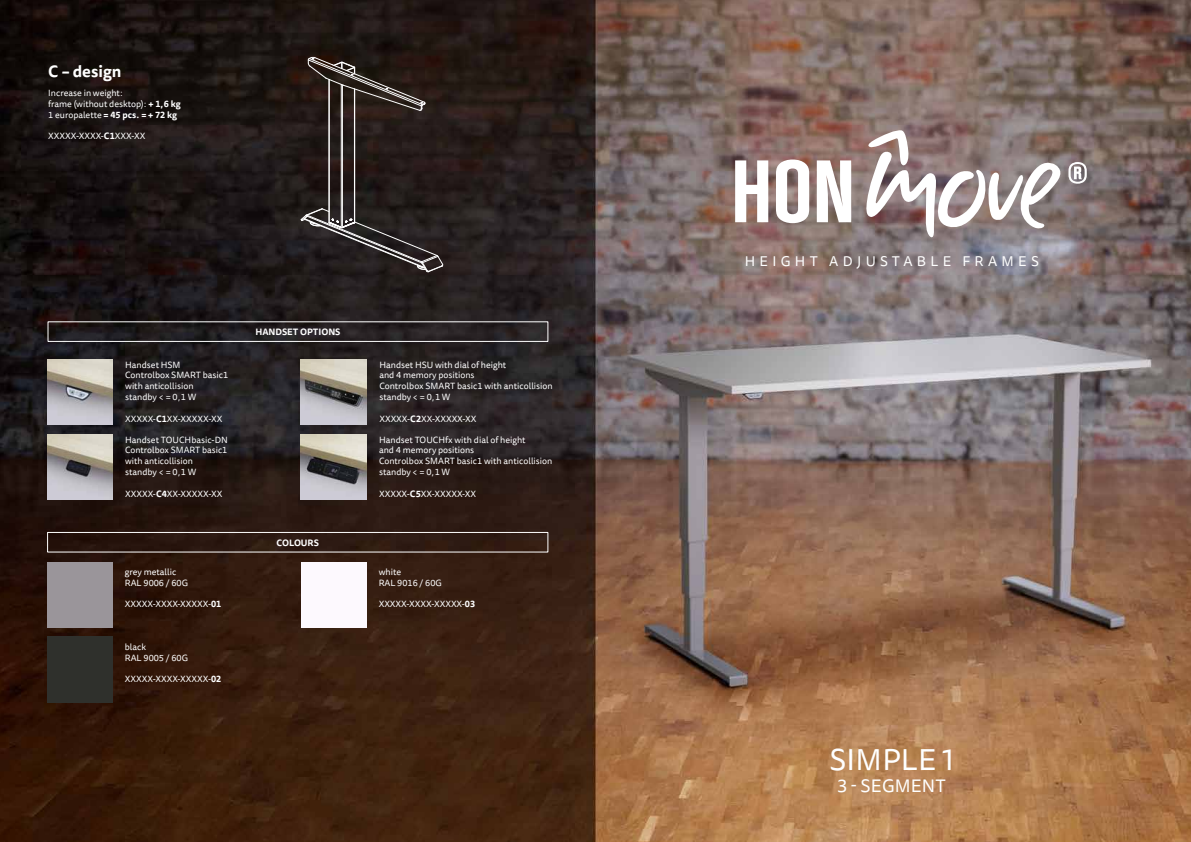
<style>
.page{position:relative;width:1191px;height:842px;background:#fff}
.page>*{position:absolute;margin:0;border:0;box-sizing:border-box;transform-origin:0 0}
.t1{font:30px "Tisa Sans Pro";letter-spacing:.01em;color:#fff}
.t2{font:18px "Tisa Sans Pro";letter-spacing:.01em;color:#fff}
.t3{font:700 16px "Tisa Sans Pro";color:#fff}
.t4{font:14px "Tisa Sans Pro";letter-spacing:.31em;color:#fff}
.t5{font:9px/10.8px "Tisa Sans Pro";color:#fff}
.t6{font:700 9px "Tisa Sans Pro";color:#fff}
.s1{font-weight:700}
</style>
<div class="page">
<img style="left:0;top:0;width:1191px;height:842px">
<svg style="left:735px;top:160px;width:33px;height:62px"></svg>
<svg style="left:776px;top:159px;width:33px;height:64px"></svg>
<svg style="left:817px;top:160px;width:34px;height:62px"></svg>
<svg style="left:861px;top:129px;width:225px;height:110px"></svg>
<hr style="left:341px;top:84px;width:1px;height:144px;background:#fff">
<hr style="left:342px;top:85px;width:1px;height:143px;background:#fff">
<hr style="left:329px;top:79px;width:1px;height:144px;background:#fff">
<hr style="left:354px;top:89px;width:1px;height:134px;background:#fff">
<svg style="left:301px;top:208px;width:142px;height:64px;background:#383232"></svg>
<svg style="left:308px;top:57px;width:118px;height:54px;background:#3d322d"></svg>
<div style="left:47px;top:562px;width:66px;height:65px;background:#9a959a"></div>
<div style="left:47px;top:637px;width:66px;height:65px;background:#2f302c"></div>
<img style="left:301px;top:562px;width:65px;height:65px">
<div style="left:48px;top:322px;width:500px;height:20px;border:1px solid #fff"></div>
<div style="left:47px;top:532px;width:501px;height:20px;border:1px solid #fff"></div>
<img style="left:48px;top:359px;width:65px;height:65px">
<img style="left:48px;top:434px;width:65px;height:65px">
<img style="left:301px;top:434px;width:65px;height:65px">
<img style="left:301px;top:359px;width:65px;height:65px">
<h3 class="t3" style="left:48px;top:59px;width:75px">C – design</h3>
<p class="t5" style="left:48px;top:88px;width:134px">Increase in weight:<br>frame (without desktop): <span class="s1">+ 1,6 kg<br></span>1 europalette <span class="s1">= 45 pcs. = + 72 kg</span></p>
<p class="t5" style="left:48px;top:131px;width:99px">XXXXX-XXXX-<span class="s1">C1</span>XXX-XX</p>
<p class="t5" style="left:125px;top:359px;width:105px">Handset HSM<br>Controlbox SMART basic1 with anticollision<br>standby &lt; = 0,1 W</p>
<p class="t5" style="left:125px;top:413px;width:99px">XXXXX-<span class="s1">C1</span>XX-XXXXX-XX</p>
<p class="t5" style="left:125px;top:434px;width:104px">Handset TOUCHbasic-DN<br>Controlbox SMART basic1 with anticollision<br>standby &lt; = 0,1 W</p>
<p class="t5" style="left:125px;top:488px;width:99px">XXXXX-<span class="s1">C4</span>XX-XXXXX-XX</p>
<p class="t5" style="left:125px;top:567px;width:65px">grey metallic<br>RAL 9006 / 60G</p>
<p class="t5" style="left:125px;top:599px;width:98px">XXXXX-XXXX-XXXXX-<span class="s1">01</span></p>
<p class="t5" style="left:125px;top:642px;width:65px">black<br>RAL 9005 / 60G</p>
<p class="t5" style="left:125px;top:674px;width:98px">XXXXX-XXXX-XXXXX-<span class="s1">02</span></p>
<p class="t6" style="left:255px;top:325px;width:87px">HANDSET OPTIONS</p>
<p class="t6" style="left:276px;top:536px;width:44px">COLOURS</p>
<p class="t5" style="left:379px;top:359px;width:175px">Handset HSU with dial of height<br>and 4 memory positions<br>Controlbox SMART basic1 with anticollision standby &lt; = 0,1 W</p>
<p class="t5" style="left:379px;top:413px;width:99px">XXXXX-<span class="s1">C2</span>XX-XXXXX-XX</p>
<p class="t5" style="left:379px;top:434px;width:175px">Handset TOUCHfx with dial of height<br>and 4 memory positions<br>Controlbox SMART basic1 with anticollision standby &lt; = 0,1 W</p>
<p class="t5" style="left:379px;top:488px;width:99px">XXXXX-<span class="s1">C5</span>XX-XXXXX-XX</p>
<p class="t5" style="left:379px;top:567px;width:65px">white<br>RAL 9016 / 60G</p>
<p class="t5" style="left:379px;top:599px;width:98px">XXXXX-XXXX-XXXXX-<span class="s1">03</span></p>
<h3 class="t4" style="left:744px;top:252px;width:296px">HEIGHT ADJUSTABLE FRAMES</h3>
<h1 class="t1" style="left:829px;top:740px;width:126px">SIMPLE 1</h1>
<h2 class="t2" style="left:837px;top:774px;width:110px">3 - SEGMENT</h2>
</div>
